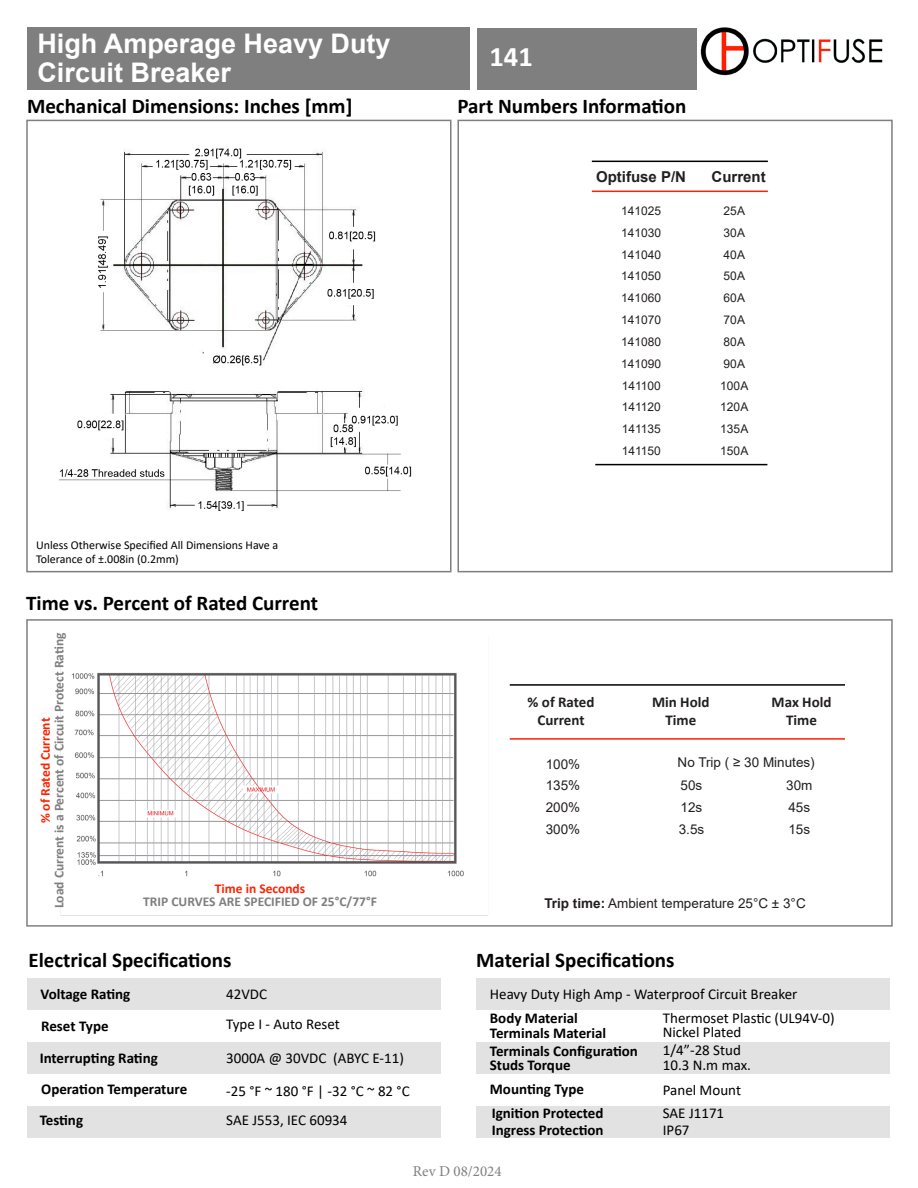
<style>
.page{position:relative;width:918px;height:1188px;background:#fff}
.page>*{position:absolute;margin:0;border:0;box-sizing:border-box;transform-origin:0 0}
.t1{font:700 28.5px "Calibri";color:#fff}
.t2{font:700 27px/28.5px "Arial";color:#fff}
.t3{font:700 21px "Calibri";color:#000}
.t4{font:15px "Calibri";color:#000}
.t5{font:700 15px "Calibri";color:#000}
.t6{font:700 15px "Calibri";color:#231f20}
.t7{font:700 15px "Arial";color:#231f20}
.t8{font:15px "Minion Pro";color:#7f7f7f}
.t9{font:13.5px "Arial";color:#231f20}
.t10{font:700 13.5px "Calibri";color:#7f7f7f}
.t11{font:700 13.5px "Calibri";color:#ff2100}
.t12{font:12px "Arial";color:#231f20}
.t13{font:12px "Calibri";color:#000}
.s1{font-weight:700}
</style>
<div class="page">
<img style="left:701px;top:27px;width:182px;height:49px">
<div style="left:26px;top:120px;width:426px;height:452px;border:2px solid #7f7f7f"></div>
<div style="left:26px;top:619px;width:867px;height:308px;border:2px solid #7f7f7f"></div>
<div style="left:458px;top:120px;width:435px;height:452px;border:2px solid #7f7f7f"></div>
<div style="left:27px;top:978px;width:414px;height:32px;background:#e2e2e2"></div>
<div style="left:476px;top:978px;width:414px;height:32px;background:#e2e2e2"></div>
<div style="left:27px;top:1042px;width:414px;height:32px;background:#e2e2e2"></div>
<div style="left:476px;top:1042px;width:414px;height:32px;background:#e2e2e2"></div>
<div style="left:27px;top:1107px;width:414px;height:31px;background:#e2e2e2"></div>
<div style="left:476px;top:1107px;width:414px;height:31px;background:#e2e2e2"></div>
<hr style="left:510px;top:738px;width:335px;height:2px;background:#ff2100">
<hr style="left:510px;top:684px;width:335px;height:2px;background:#000">
<div style="left:477px;top:28px;width:219px;height:62px;background:#7f7f7f"></div>
<hr style="left:592px;top:191px;width:176px;height:1px;background:#ff2100">
<hr style="left:592px;top:161px;width:176px;height:1px;background:#000">
<hr style="left:595px;top:464px;width:172px;height:1px;background:#000">
<div style="left:27px;top:28px;width:443px;height:62px;background:#7f7f7f"></div>
<img style="left:98px;top:148px;width:278px;height:218px">
<img style="left:58px;top:391px;width:354px;height:120px">
<img style="left:60px;top:637px;width:428px;height:279px">
<p class="t2" style="left:38px;top:30px;width:355px">High Amperage Heavy Duty<br>Circuit Breaker</p>
<p class="t3" style="left:27px;top:91px;width:327px">Mechanical Dimensions: Inches [mm]</p>
<p class="t13" style="left:36px;top:537px;width:244px">Unless Otherwise Specified All Dimensions Have a</p>
<p class="t13" style="left:36px;top:551px;width:144px">Tolerance of ±.008in (0.2mm)</p>
<p class="t3" style="left:26px;top:588px;width:293px">Time vs. Percent of Rated Current</p>
<p class="t10" style="left:49px;top:908px;width:277px;rotate:-90deg">Load Current is a Percent of Circuit Protect Rating</p>
<p class="t11" style="left:36px;top:823px;width:107px;rotate:-90deg">% of Rated Current</p>
<p class="t11" style="left:215px;top:879px;width:92px">Time in Seconds</p>
<p class="t10" style="left:143px;top:892px;width:235px">TRIP CURVES ARE SPECIFIED OF 25°C/77°F</p>
<p class="t1" style="left:490px;top:36px;width:45px">141</p>
<p class="t3" style="left:458px;top:91px;width:230px">Part Numbers Information</p>
<p class="t7" style="left:596px;top:166px;width:92px">Optifuse P/N</p>
<p class="t7" style="left:712px;top:166px;width:56px">Current</p>
<p class="t12" style="left:621px;top:202px;width:42px">141025</p>
<p class="t12" style="left:724px;top:202px;width:23px">25A</p>
<p class="t12" style="left:621px;top:224px;width:42px">141030</p>
<p class="t12" style="left:724px;top:224px;width:23px">30A</p>
<p class="t12" style="left:621px;top:246px;width:42px">141040</p>
<p class="t12" style="left:724px;top:246px;width:23px">40A</p>
<p class="t12" style="left:621px;top:268px;width:42px">141050</p>
<p class="t12" style="left:724px;top:268px;width:23px">50A</p>
<p class="t12" style="left:621px;top:290px;width:42px">141060</p>
<p class="t12" style="left:724px;top:290px;width:23px">60A</p>
<p class="t12" style="left:621px;top:312px;width:42px">141070</p>
<p class="t12" style="left:724px;top:312px;width:23px">70A</p>
<p class="t12" style="left:621px;top:333px;width:42px">141080</p>
<p class="t12" style="left:724px;top:333px;width:23px">80A</p>
<p class="t12" style="left:621px;top:355px;width:42px">141090</p>
<p class="t12" style="left:724px;top:355px;width:23px">90A</p>
<p class="t12" style="left:622px;top:377px;width:41px">141100</p>
<p class="t12" style="left:720px;top:377px;width:30px">100A</p>
<p class="t12" style="left:622px;top:399px;width:41px">141120</p>
<p class="t12" style="left:720px;top:399px;width:30px">120A</p>
<p class="t12" style="left:622px;top:421px;width:41px">141135</p>
<p class="t12" style="left:720px;top:421px;width:30px">135A</p>
<p class="t12" style="left:622px;top:443px;width:41px">141150</p>
<p class="t12" style="left:720px;top:443px;width:30px">150A</p>
<p class="t6" style="left:528px;top:691px;width:68px">% of Rated</p>
<p class="t6" style="left:537px;top:709px;width:49px">Current</p>
<p class="t6" style="left:652px;top:691px;width:59px">Min Hold</p>
<p class="t6" style="left:665px;top:709px;width:32px">Time</p>
<p class="t6" style="left:772px;top:691px;width:61px">Max Hold</p>
<p class="t6" style="left:786px;top:709px;width:32px">Time</p>
<p class="t9" style="left:678px;top:753px;width:139px">No Trip ( ≥ 30 Minutes)</p>
<p class="t9" style="left:546px;top:755px;width:36px">100%</p>
<p class="t9" style="left:546px;top:776px;width:36px">135%</p>
<p class="t9" style="left:681px;top:776px;width:23px">50s</p>
<p class="t9" style="left:786px;top:776px;width:28px">30m</p>
<p class="t9" style="left:546px;top:798px;width:36px">200%</p>
<p class="t9" style="left:681px;top:798px;width:23px">12s</p>
<p class="t9" style="left:788px;top:798px;width:23px">45s</p>
<p class="t9" style="left:546px;top:820px;width:36px">300%</p>
<p class="t9" style="left:679px;top:820px;width:27px">3.5s</p>
<p class="t9" style="left:788px;top:820px;width:23px">15s</p>
<p class="t9" style="left:544px;top:894px;width:263px"><span class="s1">Trip time:</span> Ambient temperature 25°C ± 3°C</p>
<p class="t3" style="left:28px;top:945px;width:205px">Electrical Specifications</p>
<p class="t3" style="left:476px;top:946px;width:200px">Material Specifications</p>
<p class="t5" style="left:40px;top:983px;width:91px">Voltage Rating</p>
<p class="t4" style="left:226px;top:983px;width:42px">42VDC</p>
<p class="t4" style="left:490px;top:983px;width:309px">Heavy Duty High Amp - Waterproof Circuit Breaker</p>
<p class="t5" style="left:41px;top:1016px;width:69px">Reset Type</p>
<p class="t4" style="left:226px;top:1013px;width:115px">Type I - Auto Reset</p>
<p class="t5" style="left:490px;top:1008px;width:90px">Body Material</p>
<p class="t5" style="left:490px;top:1022px;width:118px">Terminals Material</p>
<p class="t4" style="left:663px;top:1007px;width:173px">Thermoset Plastic (UL94V-0)</p>
<p class="t4" style="left:663px;top:1022px;width:80px">Nickel Plated</p>
<p class="t5" style="left:40px;top:1048px;width:120px">Interrupting Rating</p>
<p class="t4" style="left:226px;top:1048px;width:179px">3000A @ 30VDC (ABYC E-11)</p>
<p class="t5" style="left:490px;top:1040px;width:150px">Terminals Configuration</p>
<p class="t5" style="left:490px;top:1055px;width:82px">Studs Torque</p>
<p class="t4" style="left:663px;top:1040px;width:80px">1/4”-28 Stud</p>
<p class="t4" style="left:663px;top:1054px;width:90px">10.3 N.m max.</p>
<p class="t5" style="left:41px;top:1079px;width:148px">Operation Temperature</p>
<p class="t4" style="left:226px;top:1081px;width:185px">-25 °F ~ 180 °F | -32 °C ~ 82 °C</p>
<p class="t5" style="left:490px;top:1079px;width:96px">Mounting Type</p>
<p class="t4" style="left:663px;top:1080px;width:80px">Panel Mount</p>
<p class="t5" style="left:40px;top:1110px;width:45px">Testing</p>
<p class="t4" style="left:226px;top:1110px;width:123px">SAE J553, IEC 60934</p>
<p class="t5" style="left:492px;top:1103px;width:113px">Ignition Protected</p>
<p class="t5" style="left:492px;top:1119px;width:113px">Ingress Protection</p>
<p class="t4" style="left:663px;top:1103px;width:63px">SAE J1171</p>
<p class="t4" style="left:663px;top:1119px;width:28px">IP67</p>
<p class="t8" style="left:413px;top:1162px;width:90px">Rev D 08/2024</p>
</div>
